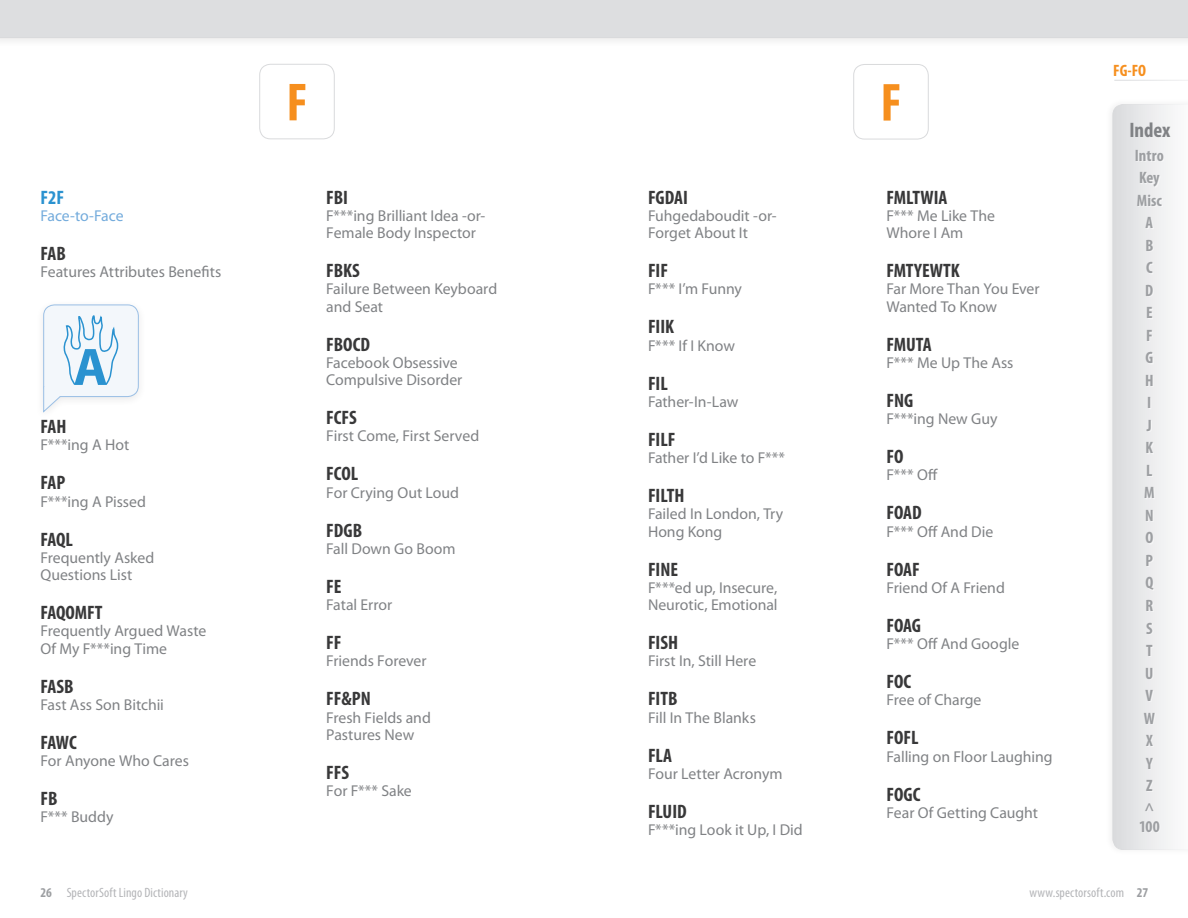
<style>
.page{position:relative;width:1188px;height:918px;background:#fff}
.page>*{position:absolute;margin:0;border:0;box-sizing:border-box;transform-origin:0 0}
.t1{font:700 condensed 54px "Myriad Pro";color:#f68f1e}
.t2{font:700 condensed 21px "Myriad Pro";color:#808285}
.t3{font:700 condensed 19.5px "Myriad Pro";color:#383839}
.t4{font:700 condensed 19.5px "Myriad Pro";color:#2a92d0}
.t5{font:700 condensed 16.5px/22.5px "Myriad Pro";letter-spacing:.005em;color:#9d9fa2;text-align:center}
.t6{font:700 condensed 16.5px "Myriad Pro";color:#f68f1e}
.t7{font:15.75px/17.2px "Myriad Pro";letter-spacing:-.005em;color:#808285}
.t8{font:15.75px "Myriad Pro";letter-spacing:-.015em;color:#73abdc}
.t9{font:condensed 13.5px "Myriad Pro";letter-spacing:.01em;color:#b4b5b8}
.s1{font-weight:700;color:#9d9fa2}
</style>
<div class="page">
<div style="left:44px;top:305px;width:94px;height:92px;background:#f3f7fb;border-radius:11px"></div>
<div style="left:44px;top:305px;width:95px;height:92px;border:1px solid #9abfe5;border-radius:11px"></div>
<svg style="left:43px;top:312px;width:76px;height:100px"></svg>
<div style="left:1104px;top:98px;width:84px;height:758px;background:#231f20;opacity:.07"></div>
<svg style="left:1113px;top:104px;width:75px;height:746px"></svg>
<div style="left:1137px;top:151px;width:27px;height:681px;background:#eeeeef"></div>
<div style="left:260px;top:64px;width:74px;height:75px;border:1px solid #d9dadc;border-radius:11px"></div>
<div style="left:854px;top:64px;width:74px;height:75px;border:1px solid #d9dadc;border-radius:11px"></div>
<div style="left:0;top:0;width:594px;height:48px;background:#f8f8f8"></div>
<div style="left:594px;top:0;width:594px;height:48px;background:#f8f8f8"></div>
<div style="left:0;top:0;width:1188px;height:38px;background:#dddee0"></div>
<p class="t4" style="left:40px;top:185px;width:25px">F2F</p>
<p class="t8" style="left:40px;top:206px;width:85px">Face-to-Face</p>
<p class="t3" style="left:40px;top:241px;width:27px">FAB</p>
<p class="t7" style="left:40px;top:263px;width:182px">Features Attributes Benefits</p>
<p class="t3" style="left:40px;top:414px;width:27px">FAH</p>
<p class="t7" style="left:40px;top:436px;width:90px">F***ing A Hot</p>
<p class="t3" style="left:40px;top:471px;width:26px">FAP</p>
<p class="t7" style="left:40px;top:492px;width:107px">F***ing A Pissed</p>
<p class="t3" style="left:40px;top:527px;width:34px">FAQL</p>
<p class="t7" style="left:40px;top:549px;width:115px">Frequently Asked<br>Questions List</p>
<p class="t3" style="left:40px;top:600px;width:64px">FAQOMFT</p>
<p class="t7" style="left:40px;top:622px;width:167px">Frequently Argued Waste<br>Of My F***ing Time</p>
<p class="t3" style="left:40px;top:674px;width:34px">FASB</p>
<p class="t7" style="left:40px;top:696px;width:125px">Fast Ass Son Bitchii</p>
<p class="t3" style="left:40px;top:730px;width:38px">FAWC</p>
<p class="t7" style="left:40px;top:752px;width:150px">For Anyone Who Cares</p>
<p class="t3" style="left:40px;top:786px;width:19px">FB</p>
<p class="t7" style="left:40px;top:808px;width:75px">F*** Buddy</p>
<h1 class="t1" style="left:286px;top:69px;width:23px">F</h1>
<h1 class="t1" style="left:880px;top:69px;width:23px">F</h1>
<p class="t3" style="left:326px;top:185px;width:23px">FBI</p>
<p class="t7" style="left:326px;top:207px;width:161px">F***ing Brilliant Idea -or-<br>Female Body Inspector</p>
<p class="t3" style="left:326px;top:258px;width:35px">FBKS</p>
<p class="t7" style="left:326px;top:280px;width:172px">Failure Between Keyboard and Seat</p>
<p class="t3" style="left:326px;top:332px;width:45px">FBOCD</p>
<p class="t7" style="left:326px;top:354px;width:138px">Facebook Obsessive<br>Compulsive Disorder</p>
<p class="t3" style="left:326px;top:405px;width:32px">FCFS</p>
<p class="t7" style="left:326px;top:427px;width:155px">First Come, First Served</p>
<p class="t3" style="left:326px;top:462px;width:33px">FCOL</p>
<p class="t7" style="left:326px;top:483px;width:134px">For Crying Out Loud</p>
<p class="t3" style="left:326px;top:518px;width:37px">FDGB</p>
<p class="t7" style="left:326px;top:540px;width:131px">Fall Down Go Boom</p>
<p class="t3" style="left:326px;top:574px;width:17px">FE</p>
<p class="t7" style="left:326px;top:596px;width:67px">Fatal Error</p>
<p class="t3" style="left:326px;top:630px;width:17px">FF</p>
<p class="t7" style="left:326px;top:652px;width:102px">Friends Forever</p>
<p class="t3" style="left:326px;top:687px;width:46px">FF&amp;PN</p>
<p class="t7" style="left:326px;top:708px;width:106px">Fresh Fields and<br>Pastures New</p>
<p class="t3" style="left:326px;top:760px;width:24px">FFS</p>
<p class="t7" style="left:326px;top:782px;width:87px">For F*** Sake</p>
<p class="t3" style="left:648px;top:185px;width:41px">FGDAI</p>
<p class="t7" style="left:648px;top:207px;width:130px">Fuhgedaboudit -or-<br>Forget About It</p>
<p class="t3" style="left:648px;top:258px;width:22px">FIF</p>
<p class="t7" style="left:648px;top:280px;width:95px">F*** I’m Funny</p>
<p class="t3" style="left:648px;top:315px;width:28px">FIIK</p>
<p class="t7" style="left:648px;top:336px;width:88px">F*** If I Know</p>
<p class="t3" style="left:648px;top:371px;width:21px">FIL</p>
<p class="t7" style="left:648px;top:393px;width:92px">Father-In-Law</p>
<p class="t3" style="left:648px;top:427px;width:29px">FILF</p>
<p class="t7" style="left:648px;top:449px;width:138px">Father I’d Like to F***</p>
<p class="t3" style="left:648px;top:483px;width:38px">FILTH</p>
<p class="t7" style="left:648px;top:505px;width:137px">Failed In London, Try<br>Hong Kong</p>
<p class="t3" style="left:648px;top:557px;width:32px">FINE</p>
<p class="t7" style="left:648px;top:579px;width:131px">F***ed up, Insecure,<br>Neurotic, Emotional</p>
<p class="t3" style="left:648px;top:630px;width:32px">FISH</p>
<p class="t7" style="left:648px;top:652px;width:110px">First In, Still Here</p>
<p class="t3" style="left:648px;top:687px;width:31px">FITB</p>
<p class="t7" style="left:648px;top:708px;width:109px">Fill In The Blanks</p>
<p class="t3" style="left:648px;top:743px;width:26px">FLA</p>
<p class="t7" style="left:648px;top:765px;width:136px">Four Letter Acronym</p>
<p class="t3" style="left:648px;top:799px;width:40px">FLUID</p>
<p class="t7" style="left:648px;top:821px;width:156px">F***ing Look it Up, I Did</p>
<p class="t3" style="left:886px;top:185px;width:63px">FMLTWIA</p>
<p class="t7" style="left:887px;top:207px;width:110px">F*** Me Like The<br>Whore I Am</p>
<p class="t3" style="left:886px;top:258px;width:75px">FMTYEWTK</p>
<p class="t7" style="left:886px;top:280px;width:155px">Far More Than You Ever<br>Wanted To Know</p>
<p class="t3" style="left:886px;top:332px;width:47px">FMUTA</p>
<p class="t7" style="left:886px;top:354px;width:129px">F*** Me Up The Ass</p>
<p class="t3" style="left:886px;top:388px;width:28px">FNG</p>
<p class="t7" style="left:886px;top:410px;width:113px">F***ing New Guy</p>
<p class="t3" style="left:886px;top:444px;width:19px">FO</p>
<p class="t7" style="left:887px;top:466px;width:53px">F*** Off</p>
<p class="t3" style="left:886px;top:501px;width:37px">FOAD</p>
<p class="t7" style="left:887px;top:522px;width:108px">F*** Off And Die</p>
<p class="t3" style="left:886px;top:557px;width:35px">FOAF</p>
<p class="t7" style="left:886px;top:579px;width:120px">Friend Of A Friend</p>
<p class="t3" style="left:886px;top:613px;width:36px">FOAG</p>
<p class="t7" style="left:887px;top:635px;width:134px">F*** Off And Google</p>
<p class="t3" style="left:886px;top:669px;width:26px">FOC</p>
<p class="t7" style="left:887px;top:691px;width:97px">Free of Charge</p>
<p class="t3" style="left:886px;top:726px;width:34px">FOFL</p>
<p class="t7" style="left:886px;top:747px;width:168px">Falling on Floor Laughing</p>
<p class="t3" style="left:886px;top:782px;width:35px">FOGC</p>
<p class="t7" style="left:887px;top:804px;width:153px">Fear Of Getting Caught</p>
<p class="t6" style="left:1113px;top:60px;width:34px">FG-FO</p>
<h2 class="t2" style="left:1129px;top:117px;width:43px">Index</h2>
<p class="t5" style="left:1135px;top:144px;width:30px">Intro<br>Key<br>Misc<br>A<br>B<br>C<br>D<br>E<br>F<br>G<br>H<br>I<br>J<br>K<br>L<br>M<br>N<br>O<br>P<br>Q<br>R<br>S<br>T<br>U<br>V<br>W<br>X<br>Y<br>Z<br>^</p>
<p class="t5" style="left:1139px;top:814px;width:22px">100</p>
<p class="t9" style="left:40px;top:884px;width:149px"><span class="s1">26</span> SpectorSoft Lingo Dictionary</p>
<p class="t9" style="left:1030px;top:884px;width:120px">www.spectorsoft.com <span class="s1">27</span></p>
</div>
